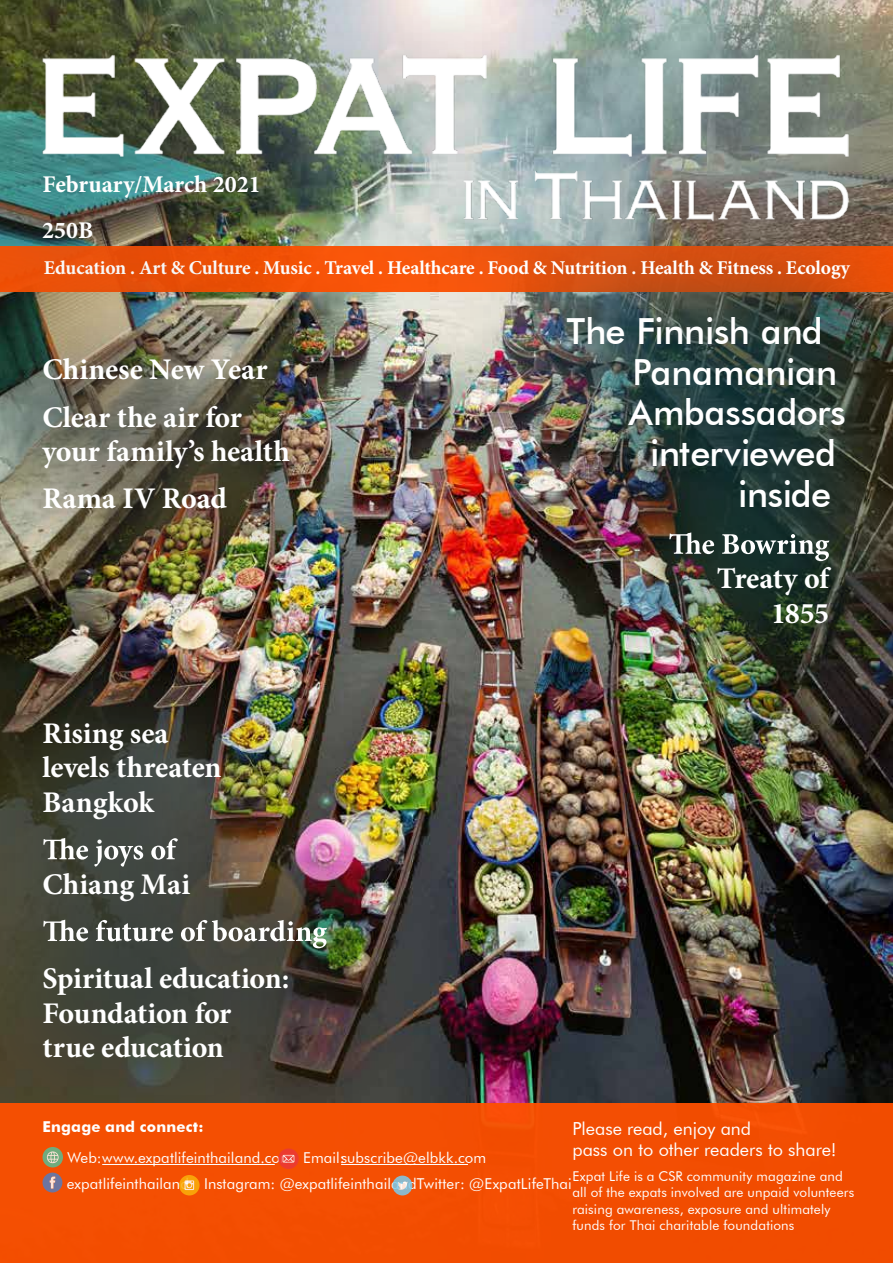
<style>
.page{position:relative;width:893px;height:1263px;background:#fff}
.page>*{position:absolute;margin:0;border:0;box-sizing:border-box;transform-origin:0 0}
.t1{font:500 36px "Futura BT";letter-spacing:-.01em;color:#fff}
.t2{font:700 30px/34.5px "Minion Pro";letter-spacing:-.005em;color:#fff}
.t3{font:700 24px/45.9px "Minion Pro";color:#fff}
.t4{font:700 19.5px "Minion Pro";letter-spacing:-.015em;color:#fff}
.t5{font:18px/21px "Futura BT";color:#fff}
.t6{font:15px/26.5px "Futura BT";letter-spacing:.01em;color:#fff}
.t7{font:700 15px "Futura BT";letter-spacing:.01em;color:#fff}
.t8{font:13.5px/16.5px "Futura BT";letter-spacing:.01em;color:#fff}
</style>
<div class="page">
<img style="left:398px;top:353px;width:495px;height:750px">
<img style="left:453px;top:353px;width:440px;height:388px">
<svg style="left:669px;top:532px;width:160px;height:29px"></svg>
<img style="left:0;top:0;width:893px;height:353px">
<img style="left:40px;top:38px;width:810px;height:198px">
<img style="left:0;top:242px;width:398px;height:365px">
<img style="left:0;top:607px;width:439px;height:496px">
<svg style="left:43px;top:838px;width:135px;height:28px"></svg>
<svg style="left:43px;top:920px;width:284px;height:28px"></svg>
<div style="left:0;top:1103px;width:893px;height:160px;background:#f34e02"></div>
<hr style="left:102px;top:1164px;width:173px;height:1px;background:#fff">
<hr style="left:341px;top:1164px;width:127px;height:1px;background:#fff">
<div style="left:43px;top:1147px;width:20px;height:20px;background:linear-gradient(to right,#70ad7f,#74aa7a);border-radius:50%"></div>
<svg style="left:47px;top:1151px;width:12px;height:12px"></svg>
<svg style="left:278px;top:1148px;width:21px;height:21px"></svg>
<svg style="left:283px;top:1155px;width:11px;height:7px"></svg>
<svg style="left:42px;top:1172px;width:20px;height:20px"></svg>
<div style="left:179px;top:1175px;width:21px;height:20px;background:linear-gradient(to bottom,#f9a008,#f9a308);border-radius:50%"></div>
<svg style="left:185px;top:1180px;width:9px;height:10px"></svg>
<svg style="left:392px;top:1175px;width:20px;height:20px"></svg>
<svg style="left:398px;top:1181px;width:10px;height:9px"></svg>
<p class="t3" style="left:42px;top:161px;width:220px">February/March 2021<br>250B</p>
<p class="t4" style="left:44px;top:254px;width:808px">Education . Art &amp; Culture . Music . Travel . Healthcare . Food &amp; Nutrition . Health &amp; Fitness . Ecology</p>
<p class="t2" style="left:43px;top:346px;width:227px;line-height:47.2px">Chinese New Year<br>Clear the air for</p>
<p class="t2" style="left:43px;top:427px;width:249px;line-height:47.2px">your family’s health<br>Rama IV Road</p>
<p class="t2" style="left:43px;top:716px;width:181px">Rising sea levels threaten<br>Bangkok</p>
<p class="t2" style="left:43px;top:866px;width:149px">Chiang Mai</p>
<p class="t2" style="left:43px;top:961px;width:248px">Spiritual education:<br>Foundation for true education</p>
<p class="t1" style="left:567px;top:310px;width:258px">The Finnish and</p>
<p class="t1" style="left:632px;top:350px;width:207px">Panamanian</p>
<p class="t1" style="left:629px;top:391px;width:219px">Ambassadors</p>
<p class="t1" style="left:650px;top:431px;width:188px">interviewed</p>
<p class="t1" style="left:738px;top:472px;width:95px">inside</p>
<p class="t2" style="left:717px;top:561px;width:114px;text-align:right">Treaty of<br>1855</p>
<p class="t7" style="left:43px;top:1118px;width:163px">Engage and connect:</p>
<p class="t6" style="left:67px;top:1144px;width:507px">Web: www.expatlifeinthailand.com Email: subscribe@elbkk.com expatlifeinthailand Instagram: @expatlifeinthailand Twitter: @ExpatLifeThai</p>
<p class="t5" style="left:572px;top:1117px;width:266px">Please read, enjoy and<br>pass on to other readers to share!</p>
<p class="t8" style="left:572px;top:1167px;width:283px">Expat Life is a CSR community magazine and all of the expats involved are unpaid volunteers raising awareness, exposure and ultimately funds for Thai charitable foundations</p>
</div>
